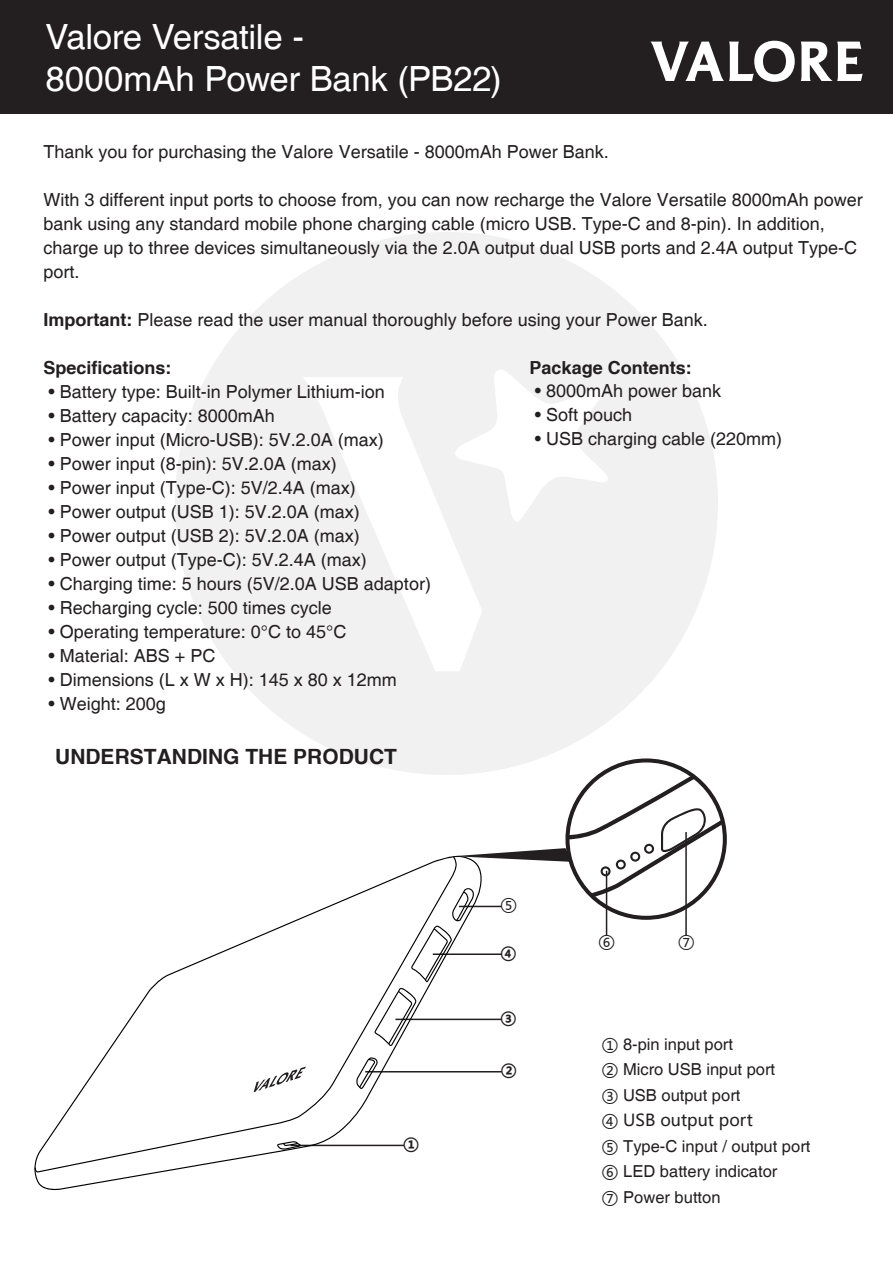
<style>
.page{position:relative;width:893px;height:1263px;background:#fff}
.page>*{position:absolute;margin:0;border:0;box-sizing:border-box;transform-origin:0 0}
.t1{font:34.8px/41.7px "Helvetica";letter-spacing:-.01em;color:#fff}
.t2{font:700 21px "Helvetica cyr";color:#231f20}
.t3{font:18px/24px "Helvetica";color:#231f20}
.t4{font:700 18px "Helvetica cyr";color:#231f20}
.t5{font:16.5px/25.5px "Helvetica";color:#231f20}
.t6{font:16.5px "Microsoft Ya Hei";color:#231f20}
.t7{font:700 15.6px "Microsoft Ya Hei";color:#231f20}
.s1{font-family:"Helvetica cyr";font-weight:700}
.s2{font-family:"Microsoft Ya Hei"}
</style>
<div class="page">
<svg style="left:175px;top:232px;width:543px;height:533px;fill:#f1f1f2"></svg>
<div style="left:0;top:0;width:893px;height:113px;background:#231f20"></div>
<svg style="left:650px;top:41px;width:145px;height:41px"></svg>
<svg style="left:801px;top:42px;width:62px;height:39px"></svg>
<hr style="left:365px;top:1071px;width:137px;height:1px;background:#231f20">
<svg style="left:34px;top:886px;width:423px;height:286px"></svg>
<svg style="left:277px;top:1141px;width:24px;height:8px"></svg>
<svg style="left:356px;top:1057px;width:22px;height:32px"></svg>
<svg style="left:254px;top:1066px;width:52px;height:26px"></svg>
<svg style="left:374px;top:758px;width:353px;height:288px"></svg>
<h1 class="t1" style="left:46px;top:17px;width:458px">Valore Versatile -<br>8000mAh Power Bank (PB22)</h1>
<p class="t3" style="left:43px;top:140px;width:567px">Thank you for purchasing the Valore Versatile - 8000mAh Power Bank.</p>
<p class="t3" style="left:43px;top:188px;width:821px">With 3 different input ports to choose from, you can now recharge the Valore Versatile 8000mAh power bank using any standard mobile phone charging cable (micro USB. Type-C and 8-pin). In addition, charge up to three devices simultaneously via the 2.0A output dual USB ports and 2.4A output Type-C port.</p>
<p class="t3" style="left:43px;top:308px;width:666px"><span class="s1">Important:</span> Please read the user manual thoroughly before using your Power Bank.</p>
<p class="t4" style="left:43px;top:357px;width:130px">Specifications:</p>
<p class="t4" style="left:529px;top:357px;width:164px">Package Contents:</p>
<p class="t3" style="left:48px;top:380px;width:338px">• Battery type: Built-in Polymer Lithium-ion</p>
<p class="t3" style="left:48px;top:404px;width:228px">• Battery capacity: 8000mAh</p>
<p class="t3" style="left:48px;top:428px;width:337px">• Power input (Micro-USB): 5V.2.0A (max)</p>
<p class="t3" style="left:48px;top:452px;width:290px">• Power input (8-pin): 5V.2.0A (max)</p>
<p class="t3" style="left:48px;top:476px;width:309px">• Power input (Type-C): 5V/2.4A (max)</p>
<p class="t3" style="left:48px;top:500px;width:313px">• Power output (USB 1): 5V.2.0A (max)</p>
<p class="t3" style="left:48px;top:524px;width:313px">• Power output (USB 2): 5V.2.0A (max)</p>
<p class="t3" style="left:48px;top:548px;width:320px">• Power output (Type-C): 5V.2.4A (max)</p>
<p class="t3" style="left:48px;top:572px;width:384px">• Charging time: 5 hours (5V/2.0A USB adaptor)</p>
<p class="t3" style="left:48px;top:596px;width:285px">• Recharging cycle: 500 times cycle</p>
<p class="t3" style="left:48px;top:620px;width:299px">• Operating temperature: 0°C to 45°C</p>
<p class="t3" style="left:48px;top:644px;width:168px">• Material: ABS + PC</p>
<p class="t3" style="left:48px;top:668px;width:350px">• Dimensions (L x W x H): 145 x 80 x 12mm</p>
<p class="t3" style="left:48px;top:692px;width:119px">• Weight: 200g</p>
<p class="t2" style="left:55px;top:745px;width:343px">UNDERSTANDING THE PRODUCT</p>
<p class="t3" style="left:535px;top:379px;width:188px">• 8000mAh power bank</p>
<p class="t3" style="left:535px;top:403px;width:99px">• Soft pouch</p>
<p class="t3" style="left:535px;top:427px;width:249px">• USB charging cable (220mm)</p>
<p class="t7" style="left:403px;top:1132px;width:17px">①</p>
<p class="t6" style="left:501px;top:893px;width:18px">⑤</p>
<p class="t7" style="left:501px;top:941px;width:17px">④</p>
<p class="t7" style="left:501px;top:1007px;width:17px">③</p>
<p class="t7" style="left:501px;top:1059px;width:17px">②</p>
<p class="t6" style="left:598px;top:930px;width:18px">⑥</p>
<p class="t6" style="left:678px;top:930px;width:18px">⑦</p>
<p class="t5" style="left:602px;top:1031px;width:175px"><span class="s2">①</span> 8-pin input port<br><span class="s2">②</span> Micro USB input port<br><span class="s2">③</span> USB output port</p>
<p class="t6" style="left:602px;top:1109px;width:152px">④ USB output port</p>
<p class="t5" style="left:602px;top:1133px;width:210px"><span class="s2">⑤</span> Type-C input / output port<br><span class="s2">⑥</span> LED battery indicator<br><span class="s2">⑦</span> Power button</p>
</div>
